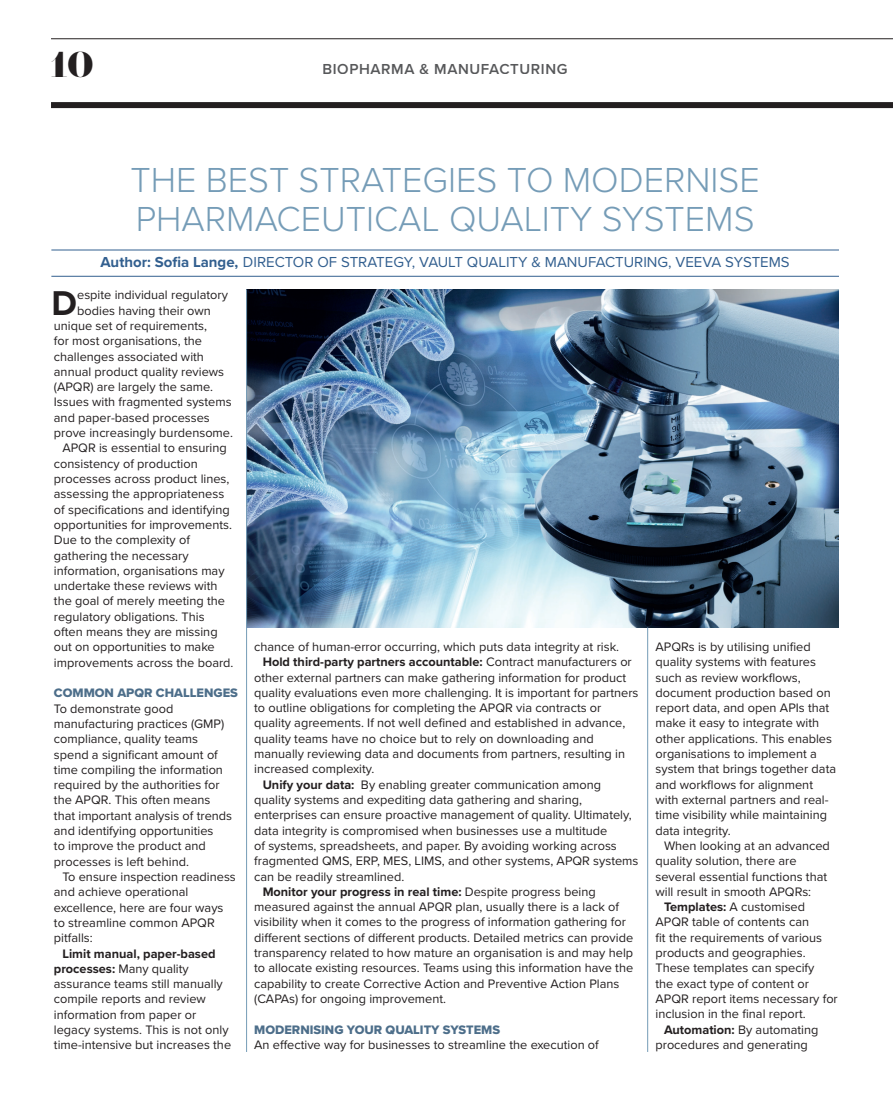
<style>
.page{position:relative;width:893px;height:1106px;background:#fff}
.page>*{position:absolute;margin:0;border:0;box-sizing:border-box;transform-origin:0 0}
.t1{font:300 36px/39px "Proxima Nova";color:#759cb7}
.t2{font:36px "Lust Didone";color:#231f20}
.t3{font:700 35.7px "Proxima Nova";color:#231f20}
.t4{font:15px "Proxima Nova";color:#325f8f}
.t5{font:600 15px "Proxima Nova";letter-spacing:.04em;color:#57585a}
.t6{font:12.75px/15.3px "Proxima Nova";color:#231f20}
.t7{font:700 12.75px "Proxima Nova";color:#231f20}
.t8{font:12.75px "Proxima Nova Extrabld";color:#4d6e8a}
.s1{font-weight:700}
.s2{font-weight:400}
</style>
<div class="page">
<hr style="left:51px;top:38px;width:842px;height:1px;background:#231f20">
<div style="left:51px;top:102px;width:842px;height:6px;background:#231f20"></div>
<img style="left:247px;top:290px;width:592px;height:337px">
<hr style="left:51px;top:250px;width:788px;height:1px;background:#325f8f">
<hr style="left:51px;top:276px;width:788px;height:1px;background:#325f8f">
<hr style="left:647px;top:627px;width:1px;height:425px;background:#759cb7">
<hr style="left:246px;top:289px;width:1px;height:763px;background:#759cb7">
<h1 class="t2" style="left:51px;top:42px;width:44px">10</h1>
<p class="t5" style="left:322px;top:57px;width:247px">BIOPHARMA &amp; MANUFACTURING</p>
<h1 class="t1" style="left:131px;top:158px;width:631px">THE BEST STRATEGIES TO MODERNISE<br>PHARMACEUTICAL QUALITY SYSTEMS</h1>
<p class="t4" style="left:101px;top:251px;width:691px"><span class="s1">Author: Sofia Lange,</span> DIRECTOR OF STRATEGY, VAULT QUALITY &amp; MANUFACTURING, VEEVA SYSTEMS</p>
<h2 class="t3" style="left:52px;top:276px;width:27px">D</h2>
<p class="t6" style="left:77px;top:287px;width:152px">espite individual regulatory</p>
<p class="t6" style="left:77px;top:302px;width:135px">bodies having their own</p>
<p class="t6" style="left:54px;top:317px;width:155px">unique set of requirements,</p>
<p class="t6" style="left:54px;top:333px;width:150px">for most organisations, the</p>
<p class="t6" style="left:54px;top:348px;width:152px">challenges associated with</p>
<p class="t6" style="left:54px;top:363px;width:172px">annual product quality reviews</p>
<p class="t6" style="left:54px;top:379px;width:161px">(APQR) are largely the same.</p>
<p class="t6" style="left:54px;top:394px;width:179px">Issues with fragmented systems</p>
<p class="t6" style="left:54px;top:409px;width:157px">and paper-based processes</p>
<p class="t6" style="left:54px;top:424px;width:181px">prove increasingly burdensome.</p>
<p class="t6" style="left:62px;top:440px;width:166px">APQR is essential to ensuring</p>
<p class="t6" style="left:54px;top:455px;width:145px">consistency of production</p>
<p class="t6" style="left:54px;top:470px;width:177px">processes across product lines,</p>
<p class="t6" style="left:54px;top:486px;width:172px">assessing the appropriateness</p>
<p class="t6" style="left:54px;top:501px;width:177px">of specifications and identifying</p>
<p class="t6" style="left:54px;top:516px;width:180px">opportunities for improvements.</p>
<p class="t6" style="left:54px;top:532px;width:138px">Due to the complexity of</p>
<p class="t6" style="left:54px;top:547px;width:136px">gathering the necessary</p>
<p class="t6" style="left:54px;top:562px;width:172px">information, organisations may</p>
<p class="t6" style="left:54px;top:577px;width:165px">undertake these reviews with</p>
<p class="t6" style="left:54px;top:593px;width:173px">the goal of merely meeting the</p>
<p class="t6" style="left:54px;top:608px;width:152px">regulatory obligations. This</p>
<p class="t6" style="left:54px;top:623px;width:165px">often means they are missing</p>
<p class="t6" style="left:54px;top:639px;width:162px">out on opportunities to make</p>
<p class="t6" style="left:54px;top:654px;width:181px">improvements across the board.</p>
<p class="t8" style="left:54px;top:683px;width:186px">COMMON APQR CHALLENGES</p>
<p class="t6" style="left:54px;top:700px;width:180px">To demonstrate good manufacturing practices (GMP) compliance, quality teams spend a significant amount of time compiling the information required by the authorities for the APQR. This often means that important analysis of trends and identifying opportunities<br>to improve the product and processes is left behind.</p>
<p class="t6" style="left:54px;top:868px;width:183px;text-indent:9px">To ensure inspection readiness and achieve operational excellence, here are four ways to streamline common APQR pitfalls:</p>
<p class="t6" style="left:54px;top:945px;width:179px;text-indent:9px"><span class="s1">Limit manual, paper-based processes:</span> Many quality assurance teams still manually compile reports and review information from paper or legacy systems. This is not only time-intensive but increases the</p>
<p class="t6" style="left:254px;top:638px;width:366px">chance of human-error occurring, which puts data integrity at risk.</p>
<p class="t7" style="left:263px;top:652px;width:371px">Hold third-party partners accountable: <span class="s2">Contract manufacturers or</span></p>
<p class="t6" style="left:254px;top:669px;width:374px">other external partners can make gathering information for product</p>
<p class="t6" style="left:254px;top:684px;width:386px">quality evaluations even more challenging. It is important for partners</p>
<p class="t6" style="left:254px;top:699px;width:349px">to outline obligations for completing the APQR via contracts or</p>
<p class="t6" style="left:254px;top:715px;width:373px">quality agreements. If not well defined and established in advance,</p>
<p class="t6" style="left:254px;top:730px;width:341px">quality teams have no choice but to rely on downloading and</p>
<p class="t6" style="left:254px;top:745px;width:372px">manually reviewing data and documents from partners, resulting in</p>
<p class="t6" style="left:254px;top:761px;width:122px">increased complexity.</p>
<p class="t6" style="left:263px;top:776px;width:340px"><span class="s1">Unify your data:</span> By enabling greater communication among</p>
<p class="t6" style="left:254px;top:791px;width:329px">quality systems and expediting data gathering and sharing,</p>
<p class="t6" style="left:254px;top:806px;width:379px">enterprises can ensure proactive management of quality. Ultimately,</p>
<p class="t6" style="left:254px;top:822px;width:355px">data integrity is compromised when businesses use a multitude</p>
<p class="t6" style="left:254px;top:837px;width:364px">of systems, spreadsheets, and paper. By avoiding working across</p>
<p class="t6" style="left:254px;top:852px;width:386px">fragmented QMS, ERP, MES, LIMS, and other systems, APQR systems</p>
<p class="t6" style="left:254px;top:868px;width:152px">can be readily streamlined.</p>
<p class="t7" style="left:263px;top:882px;width:334px">Monitor your progress in real time: <span class="s2">Despite progress being</span></p>
<p class="t6" style="left:254px;top:898px;width:366px">measured against the annual APQR plan, usually there is a lack of</p>
<p class="t6" style="left:254px;top:914px;width:373px">visibility when it comes to the progress of information gathering for</p>
<p class="t6" style="left:254px;top:929px;width:380px">different sections of different products. Detailed metrics can provide</p>
<p class="t6" style="left:254px;top:944px;width:380px">transparency related to how mature an organisation is and may help</p>
<p class="t6" style="left:254px;top:959px;width:381px">to allocate existing resources. Teams using this information have the</p>
<p class="t6" style="left:254px;top:975px;width:367px">capability to create Corrective Action and Preventive Action Plans</p>
<p class="t6" style="left:254px;top:990px;width:193px">(CAPAs) for ongoing improvement.</p>
<p class="t8" style="left:254px;top:1019px;width:247px">MODERNISING YOUR QUALITY SYSTEMS</p>
<p class="t6" style="left:254px;top:1036px;width:346px">An effective way for businesses to streamline the execution of</p>
<p class="t6" style="left:655px;top:638px;width:182px">APQRs is by utilising unified quality systems with features such as review workflows, document production based on report data, and open APIs that make it easy to integrate with other applications. This enables organisations to implement a system that brings together data and workflows for alignment with external partners and real&shy;time visibility while maintaining data integrity.</p>
<p class="t6" style="left:664px;top:837px;width:167px">When looking at an advanced</p>
<p class="t6" style="left:655px;top:852px;width:143px">quality solution, there are</p>
<p class="t6" style="left:655px;top:868px;width:173px">several essential functions that</p>
<p class="t6" style="left:655px;top:883px;width:157px">will result in smooth APQRs:</p>
<p class="t6" style="left:664px;top:898px;width:143px"><span class="s1">Templates:</span> A customised</p>
<p class="t6" style="left:655px;top:914px;width:155px">APQR table of contents can</p>
<p class="t6" style="left:655px;top:929px;width:168px">fit the requirements of various</p>
<p class="t6" style="left:655px;top:944px;width:152px">products and geographies.</p>
<p class="t6" style="left:655px;top:959px;width:160px">These templates can specify</p>
<p class="t6" style="left:655px;top:975px;width:155px">the exact type of content or</p>
<p class="t6" style="left:655px;top:990px;width:184px">APQR report items necessary for</p>
<p class="t6" style="left:655px;top:1005px;width:152px">inclusion in the final report.</p>
<p class="t6" style="left:664px;top:1021px;width:156px"><span class="s1">Automation:</span> By automating</p>
<p class="t6" style="left:655px;top:1036px;width:154px">procedures and generating</p>
</div>
